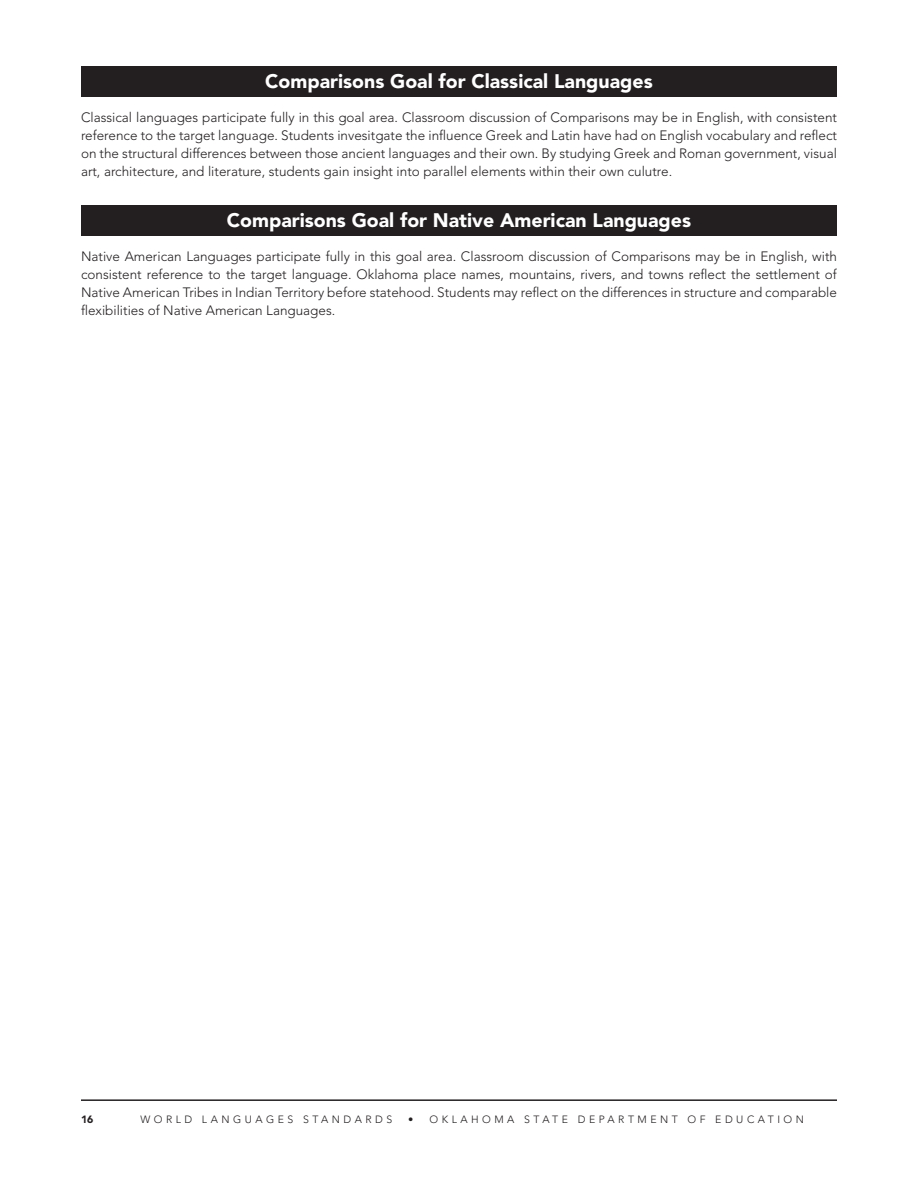
<style>
.page{position:relative;width:918px;height:1188px;background:#fff}
.page>*{position:absolute;margin:0;border:0;box-sizing:border-box;transform-origin:0 0}
.t1{font:900 19.5px "Avenir";color:#fff}
.t2{font:300 13.5px/18px "Avenir";color:#231f20;text-align:justify}
.t3{font:300 10.5px "Avenir";letter-spacing:.335em;color:#231f20}
.t4{font:900 10.5px "Avenir";color:#231f20}
</style>
<div class="page">
<hr style="left:81px;top:1099px;width:756px;height:2px;background:#231f20">
<div style="left:81px;top:66px;width:756px;height:31px;background:#231f20"></div>
<div style="left:81px;top:205px;width:756px;height:31px;background:#231f20"></div>
<p class="t1" style="left:265px;top:70px;width:389px">Comparisons Goal for Classical Languages</p>
<p class="t2" style="left:81px;top:108px;width:758px">Classical languages participate fully in this goal area. Classroom discussion of Comparisons may be in English, with consistent reference to the target language. Students invesitgate the influence Greek and Latin have had on English vocabulary and reflect on the structural differences between those ancient languages and their own. By studying Greek and Roman government, visual art, architecture, and literature, students gain insight into parallel elements within their own culutre.</p>
<p class="t1" style="left:227px;top:208px;width:466px">Comparisons Goal for Native American Languages</p>
<p class="t2" style="left:81px;top:247px;width:758px">Native American Languages participate fully in this goal area. Classroom discussion of Comparisons may be in English, with consistent reference to the target language. Oklahoma place names, mountains, rivers, and towns reflect the settlement of Native American Tribes in Indian Territory before statehood. Students may reflect on the differences in structure and comparable flexibilities of Native American Languages.</p>
<p class="t4" style="left:81px;top:1113px;width:14px">16</p>
<p class="t3" style="left:140px;top:1113px;width:254px">WORLD LANGUAGES STANDARDS</p>
<p class="t3" style="left:408px;top:1113px;width:397px">• OKLAHOMA STATE DEPARTMENT OF EDUCATION</p>
</div>
